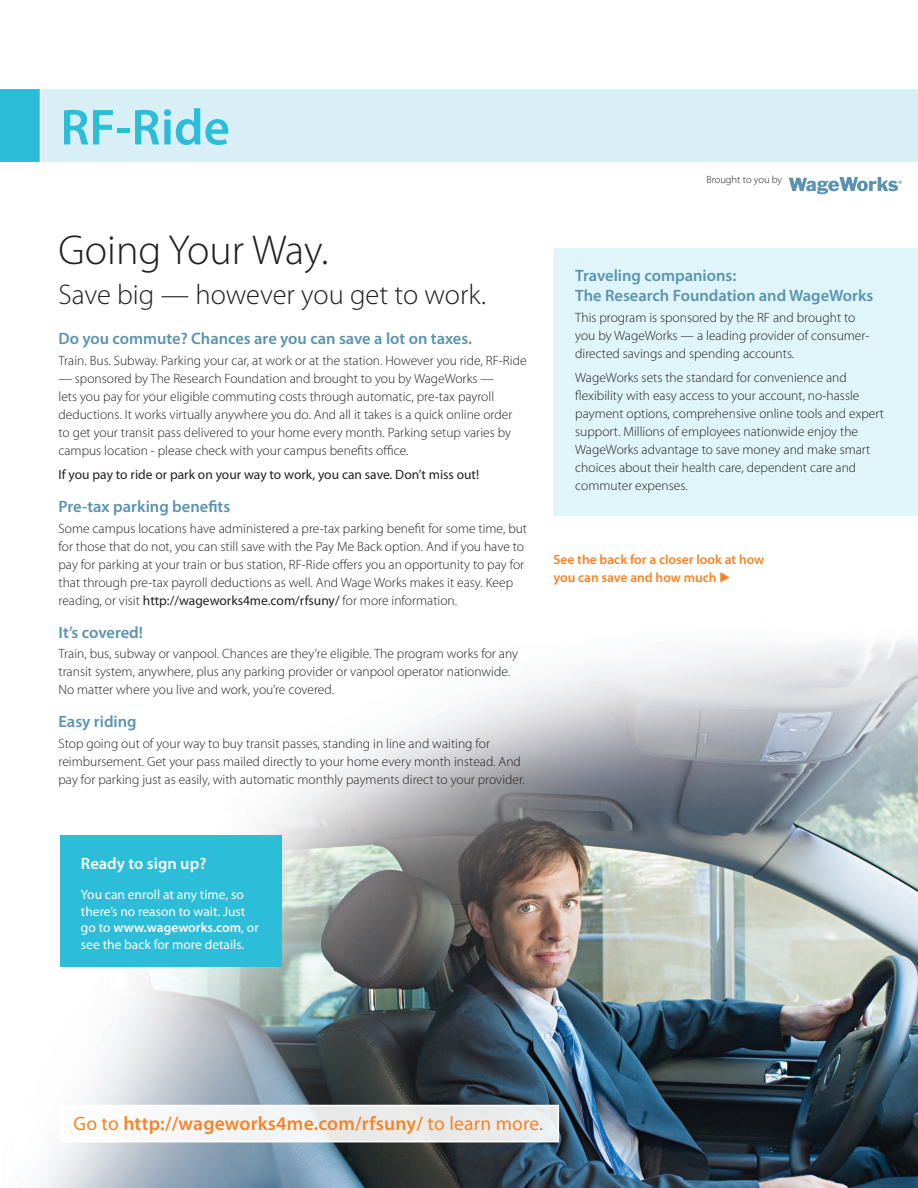
<style>
.page{position:relative;width:918px;height:1188px;background:#fff}
.page>*{position:absolute;margin:0;border:0;box-sizing:border-box;transform-origin:0 0}
.Header_Banner{font:600 51px "Myriad Pro";color:#2cbdd8}
.Header1{font:300 42px "Myriad Pro";color:#231f20}
.Header2{font:300 28.5px "Myriad Pro";color:#231f20}
.Callout_Orange{font:600 19.5px "Myriad Pro";letter-spacing:.01em;color:#f58427}
.Subhead{font:600 16.5px/19.5px "Myriad Pro";color:#5a93af}
.Header3{font:600 16.5px "Myriad Pro";color:#fff}
.Body{font:300 13.5px/18px "Myriad Pro";color:#231f20}
.Callout_White{font:13.5px/16.5px "Myriad Pro";color:#fff}
.Body-2{font:13.5px "Myriad Pro";color:#231f20}
.Body-3{font:600 13.5px/18px "Myriad Pro";color:#f58427}
.Brought_to_you_by{font:300 10.5px "Myriad Pro";color:#231f20}
.s1{font-weight:400}
.s2{font-family:"European Pi Three";font-weight:400}
.s3{font-weight:600}
</style>
<div class="page">
<img style="left:38px;top:639px;width:880px;height:549px">
<div style="left:0;top:89px;width:918px;height:73px;background:#d8eff6"></div>
<div style="left:0;top:89px;width:40px;height:73px;background:#2cbdd8"></div>
<svg style="left:789px;top:178px;width:113px;height:16px"></svg>
<hr style="left:40px;top:67px;width:1px;height:138px;background:#fff">
<div style="left:554px;top:248px;width:364px;height:268px;background:#dff5f9"></div>
<div style="left:61px;top:1106px;width:498px;height:36px;background:linear-gradient(to right,#fbfcfd,#e4e7e8)"></div>
<div style="left:60px;top:1105px;width:499px;height:37px;border:2px solid #fff"></div>
<div style="left:60px;top:835px;width:221px;height:132px;background:#2cbdd8"></div>
<p class="Header_Banner" style="left:60px;top:95px;width:171px">RF-Ride</p>
<p class="Header1" style="left:59px;top:227px;width:271px">Going Your Way.</p>
<p class="Header2" style="left:59px;top:279px;width:429px">Save big — however you get to work.</p>
<p class="Subhead" style="left:58px;top:329px;width:415px">Do you commute? Chances are you can save a lot on taxes.</p>
<p class="Body" style="left:58px;top:352px;width:470px">Train. Bus. Subway. Parking your car, at work or at the station. However you ride, RF-Ride</p>
<p class="Body" style="left:58px;top:370px;width:455px">— sponsored by The Research Foundation and brought to you by WageWorks — lets you pay for your eligible commuting costs through automatic, pre-tax payroll deductions. It works virtually anywhere you do. And all it takes is a quick online order to get your transit pass delivered to your home every month. Parking setup varies by campus location - please check with your campus benefits office.</p>
<p class="Body-2" style="left:58px;top:467px;width:422px">If you pay to ride or park on your way to work, you can save. Don’t miss out!</p>
<p class="Subhead" style="left:58px;top:496px;width:173px">Pre-tax parking benefits</p>
<p class="Body" style="left:58px;top:520px;width:470px">Some campus locations have administered a pre-tax parking benefit for some time, but for those that do not, you can still save with the Pay Me Back option. And if you have to pay for parking at your train or bus station, RF-Ride offers you an opportunity to pay for that through pre-tax payroll deductions as well. And Wage Works makes it easy. Keep reading, or visit <span class="s1">http://wageworks4me.com/rfsuny/</span> for more information.</p>
<p class="Subhead" style="left:58px;top:622px;width:86px">It’s covered!</p>
<p class="Body" style="left:58px;top:645px;width:461px">Train, bus, subway or vanpool. Chances are they’re eligible. The program works for any transit system, anywhere, plus any parking provider or vanpool operator nationwide.<br>No matter where you live and work, you’re covered.</p>
<p class="Subhead" style="left:58px;top:711px;width:80px">Easy riding</p>
<p class="Body" style="left:58px;top:734px;width:468px">Stop going out of your way to buy transit passes, standing in line and waiting for reimbursement. Get your pass mailed directly to your home every month instead. And pay for parking just as easily, with automatic monthly payments direct to your provider.</p>
<p class="Brought_to_you_by" style="left:706px;top:173px;width:77px">Brought to you by</p>
<p class="Subhead" style="left:575px;top:266px;width:300px">Traveling companions:<br>The Research Foundation and WageWorks</p>
<p class="Body" style="left:575px;top:308px;width:296px">This program is sponsored by the RF and brought to you by WageWorks — a leading provider of consumer&shy;directed savings and spending accounts.</p>
<p class="Body" style="left:575px;top:369px;width:310px">WageWorks sets the standard for convenience and flexibility with easy access to your account, no-hassle payment options, comprehensive online tools and expert support. Millions of employees nationwide enjoy the WageWorks advantage to save money and make smart choices about their health care, dependent care and commuter expenses.</p>
<p class="Body-3" style="left:554px;top:551px;width:212px">See the back for a closer look at how you can save and how much <span class="s2">E</span></p>
<p class="Header3" style="left:81px;top:853px;width:127px">Ready to sign up?</p>
<p class="Callout_White" style="left:81px;top:886px;width:179px">You can enroll at any time, so there’s no reason to wait. Just go to <span class="s3">www.wageworks.com</span>, or see the back for more details.</p>
<p class="Callout_Orange" style="left:74px;top:1111px;width:471px"><span class="s1">Go to</span> http://wageworks4me.com/rfsuny/ <span class="s1">to learn more.</span></p>
</div>
